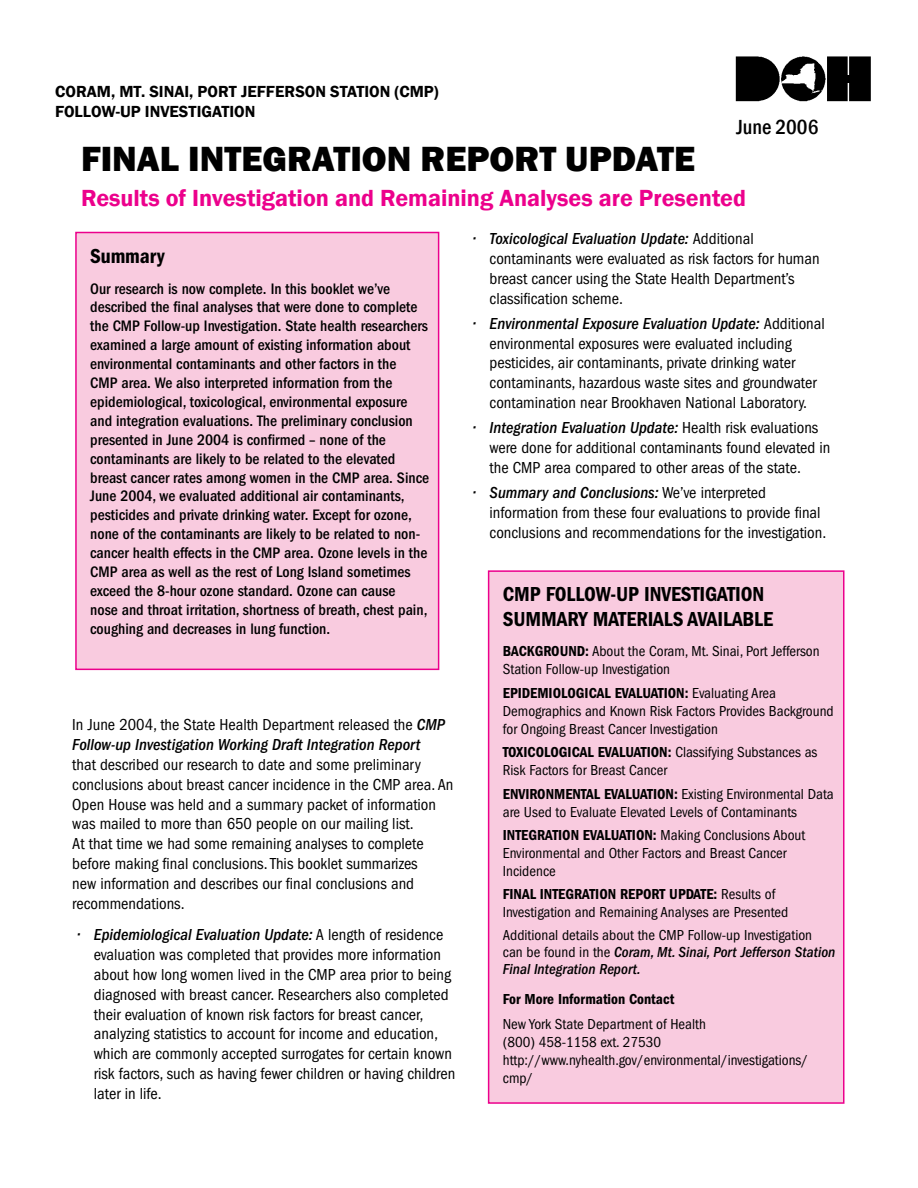
<style>
.page{position:relative;width:918px;height:1188px;background:#fff}
.page>*{position:absolute;margin:0;border:0;box-sizing:border-box;transform-origin:0 0}
.t1{font:800 36px "Franklin Gothic";color:#000}
.t2{font:600 24px "Franklin Gothic";color:#ec008c}
.t3{font:600 condensed 21px/25.2px "Franklin Gothic";letter-spacing:-.005em;color:#000}
.t4{font:500 condensed 21px "Franklin Gothic";color:#000}
.t5{font:condensed 16.5px/19.8px "Franklin Gothic";color:#000}
.t6{font:italic 500 condensed 16.5px/19.8px "Franklin Gothic";color:#000}
.t7{font:600 16.5px/19.8px "Franklin Gothic";color:#000}
.t8{font:500 condensed 15.75px/18.9px "Franklin Gothic";color:#000}
.t9{font:condensed 15px/18px "Franklin Gothic";color:#000}
.t10{font:600 condensed 15px "Franklin Gothic";color:#000}
.s1{font-weight:400;font-style:normal}
.s2{font-weight:500;font-style:italic}
.s3{font-weight:600}
</style>
<div class="page">
<img style="left:735px;top:56px;width:136px;height:46px">
<div style="left:76px;top:232px;width:363px;height:437px;background:#f9cbdf"></div>
<div style="left:75px;top:232px;width:364px;height:438px;border:2px solid #ec008c"></div>
<div style="left:489px;top:571px;width:355px;height:532px;background:#f9cbdf"></div>
<div style="left:488px;top:570px;width:356px;height:534px;border:2px solid #ec008c"></div>
<p class="t7" style="left:55px;top:82px;width:385px">CORAM, MT. SINAI, PORT JEFFERSON STATION (CMP)<br>FOLLOW-UP INVESTIGATION</p>
<p class="t4" style="left:736px;top:113px;width:83px">June 2006</p>
<h1 class="t1" style="left:81px;top:135px;width:616px">FINAL INTEGRATION REPORT UPDATE</h1>
<h2 class="t2" style="left:81px;top:184px;width:667px">Results of Investigation and Remaining Analyses are Presented</h2>
<p class="t3" style="left:90px;top:243px;width:76px">Summary</p>
<p class="t8" style="left:90px;top:279px;width:340px">Our research is now complete. In this booklet we’ve described the final analyses that were done to complete the CMP Follow-up Investigation. State health researchers examined a large amount of existing information about environmental contaminants and other factors in the<br>CMP area. We also interpreted information from the epidemiological, toxicological, environmental exposure and integration evaluations. The preliminary conclusion presented in June 2004 is confirmed – none of the contaminants are likely to be related to the elevated breast cancer rates among women in the CMP area. Since June 2004, we evaluated additional air contaminants, pesticides and private drinking water. Except for ozone, none of the contaminants are likely to be related to non&shy;cancer health effects in the CMP area. Ozone levels in the CMP area as well as the rest of Long Island sometimes exceed the 8-hour ozone standard. Ozone can cause<br>nose and throat irritation, shortness of breath, chest pain, coughing and decreases in lung function.</p>
<p class="t6" style="left:72px;top:715px;width:374px"><span class="s1">In June 2004, the State Health Department released the</span> CMP<br>Follow-up Investigation Working Draft Integration Report</p>
<p class="t5" style="left:72px;top:755px;width:383px">that described our research to date and some preliminary conclusions about breast cancer incidence in the CMP area. An Open House was held and a summary packet of information was mailed to more than 650 people on our mailing list.<br>At that time we had some remaining analyses to complete before making final conclusions. This booklet summarizes<br>new information and describes our final conclusions and recommendations.</p>
<p class="t5" style="left:94px;top:925px;width:363px"><span class="s2">Epidemiological Evaluation Update:</span> A length of residence evaluation was completed that provides more information about how long women lived in the CMP area prior to being diagnosed with breast cancer. Researchers also completed their evaluation of known risk factors for breast cancer, analyzing statistics to account for income and education, which are commonly accepted surrogates for certain known risk factors, such as having fewer children or having children later in life.</p>
<p class="t6" style="left:78px;top:925px;width:3px">•</p>
<p class="t6" style="left:473px;top:229px;width:3px">•</p>
<p class="t6" style="left:473px;top:314px;width:3px">•</p>
<p class="t6" style="left:473px;top:418px;width:3px">•</p>
<p class="t6" style="left:473px;top:483px;width:3px">•</p>
<p class="t5" style="left:490px;top:229px;width:332px"><span class="s2">Toxicological Evaluation Update:</span> Additional contaminants were evaluated as risk factors for human breast cancer using the State Health Department’s classification scheme.</p>
<p class="t5" style="left:490px;top:314px;width:337px"><span class="s2">Environmental Exposure Evaluation Update:</span> Additional environmental exposures were evaluated including pesticides, air contaminants, private drinking water contaminants, hazardous waste sites and groundwater contamination near Brookhaven National Laboratory.</p>
<p class="t5" style="left:490px;top:418px;width:342px"><span class="s2">Integration Evaluation Update:</span> Health risk evaluations were done for additional contaminants found elevated in the CMP area compared to other areas of the state.</p>
<p class="t5" style="left:490px;top:483px;width:338px"><span class="s2">Summary and Conclusions:</span> We’ve interpreted information from these four evaluations to provide final conclusions and recommendations for the investigation.</p>
<p class="t3" style="left:503px;top:582px;width:272px">CMP FOLLOW-UP INVESTIGATION<br>SUMMARY MATERIALS AVAILABLE</p>
<p class="t9" style="left:503px;top:643px;width:318px"><span class="s3">BACKGROUND:</span> About the Coram, Mt. Sinai, Port Jefferson<br>Station Follow-up Investigation</p>
<p class="t9" style="left:503px;top:684px;width:332px"><span class="s3">EPIDEMIOLOGICAL EVALUATION:</span> Evaluating Area<br>Demographics and Known Risk Factors Provides Background for Ongoing Breast Cancer Investigation</p>
<p class="t9" style="left:503px;top:743px;width:316px"><span class="s3">TOXICOLOGICAL EVALUATION:</span> Classifying Substances as<br>Risk Factors for Breast Cancer</p>
<p class="t9" style="left:503px;top:785px;width:332px"><span class="s3">ENVIRONMENTAL EVALUATION:</span> Existing Environmental Data are Used to Evaluate Elevated Levels of Contaminants</p>
<p class="t9" style="left:503px;top:826px;width:304px"><span class="s3">INTEGRATION EVALUATION:</span> Making Conclusions About<br>Environmental and Other Factors and Breast Cancer<br>Incidence</p>
<p class="t9" style="left:503px;top:886px;width:287px"><span class="s3">FINAL INTEGRATION REPORT UPDATE:</span> Results of<br>Investigation and Remaining Analyses are Presented</p>
<p class="t9" style="left:503px;top:927px;width:334px;line-height:17.1px">Additional details about the CMP Follow-up Investigation can be found in the <span class="s2">Coram, Mt. Sinai, Port Jefferson Station<br>Final Integration Report.</span></p>
<p class="t10" style="left:503px;top:991px;width:173px">For More Information Contact</p>
<p class="t9" style="left:503px;top:1015px;width:307px">New York State Department of Health<br>(800) 458-1158 ext. 27530 http://www.nyhealth.gov/environmental/investigations/ cmp/</p>
</div>
